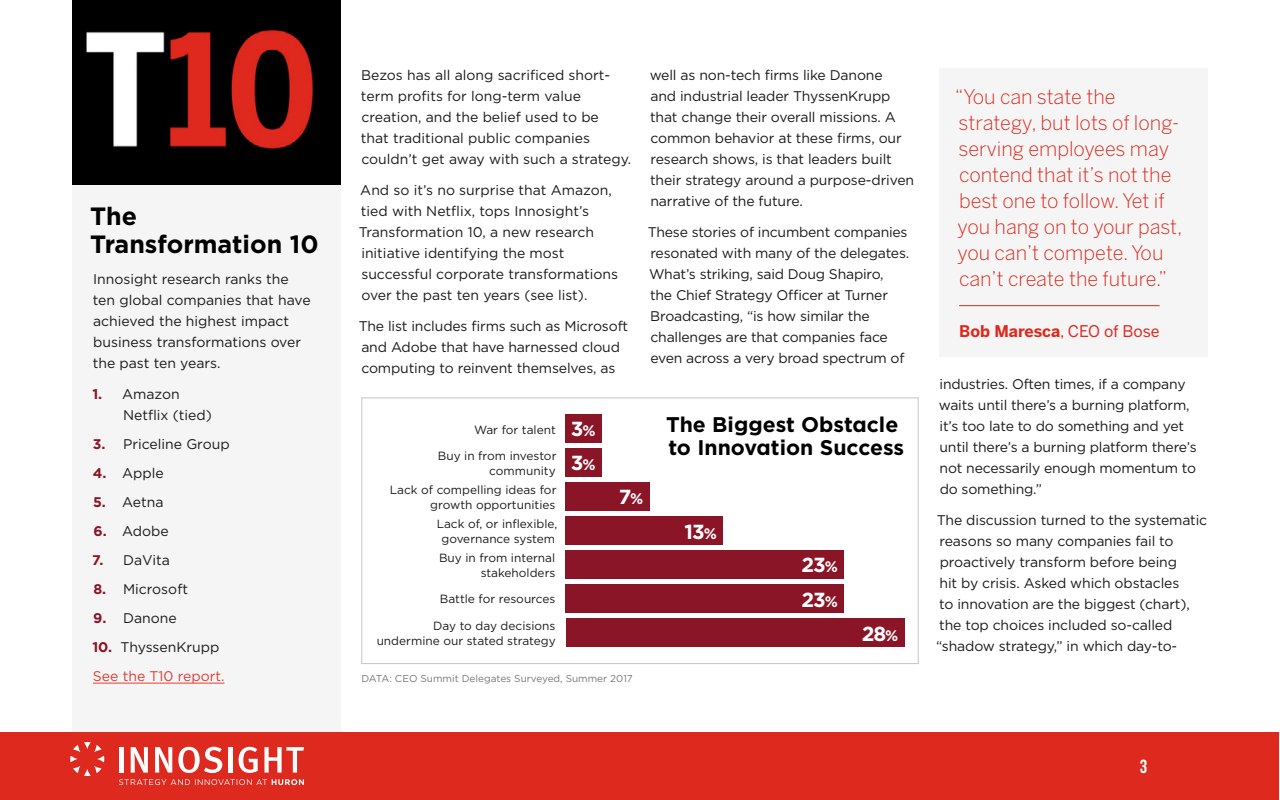
<style>
.page{position:relative;width:1280px;height:800px;background:#fff}
.page>*{position:absolute;margin:0;border:0;box-sizing:border-box;transform-origin:0 0}
.t1{font:700 25px/28px "Gotham";color:#000}
.t2{font:700 21.2px/23.8px "Gotham";color:#000}
.t3{font:700 20.4px/33.9px "Gotham";letter-spacing:-.05em;color:#fff}
.t4{font:300 20px/26px "Benton Sans";color:#dd291e}
.t5{font:700 19px "Bebas Neue";color:#fff}
.t6{font:700 16px "Benton Sans";letter-spacing:-.005em;color:#dd291e}
.t7{font:14px/21px "Gotham";letter-spacing:-.01em;color:#1a1a1a}
.t8{font:14px/29px "Gotham";color:#e03e35}
.t9{font:11.9px/15.3px "Gotham";color:#1a1a1a;text-align:right}
.t10{font:10px "Gotham";color:#787878}
.s1{font-weight:700;color:#8a1526}
.s2{color:#1a1a1a}
.s3{font-size:15.3px}
.s4{font-weight:400}
</style>
<div class="page">
<div style="left:72px;top:0;width:268px;height:780px;background:#f5f5f5"></div>
<hr style="left:93px;top:683px;width:132px;height:1px;background:#e03e35">
<img style="left:72px;top:0;width:268px;height:184px">
<div style="left:361px;top:397px;width:558px;height:267px;border:1px solid #c1c6c8"></div>
<div style="left:566px;top:618px;width:338px;height:29px;background:#8a1526"></div>
<div style="left:566px;top:584px;width:278px;height:29px;background:#8a1526"></div>
<div style="left:566px;top:550px;width:278px;height:29px;background:#8a1526"></div>
<div style="left:566px;top:516px;width:157px;height:29px;background:#8a1526"></div>
<div style="left:566px;top:482px;width:84px;height:29px;background:#8a1526"></div>
<div style="left:566px;top:448px;width:36px;height:29px;background:#8a1526"></div>
<div style="left:566px;top:415px;width:36px;height:28px;background:#8a1526"></div>
<div style="left:939px;top:68px;width:269px;height:289px;background:#f5f5f5"></div>
<hr style="left:959px;top:305px;width:201px;height:1px;background:#dd291e">
<div style="left:0;top:732px;width:1280px;height:68px;background:#dd291e"></div>
<svg style="left:70px;top:742px;width:34px;height:34px"></svg>
<div style="left:119px;top:747px;width:5px;height:26px;background:#fff"></div>
<svg style="left:131px;top:747px;width:17px;height:26px"></svg>
<svg style="left:155px;top:747px;width:17px;height:26px"></svg>
<svg style="left:178px;top:747px;width:44px;height:26px"></svg>
<div style="left:228px;top:747px;width:5px;height:26px;background:#fff"></div>
<svg style="left:239px;top:747px;width:19px;height:26px"></svg>
<svg style="left:264px;top:747px;width:40px;height:26px"></svg>
<svg style="left:119px;top:779px;width:185px;height:6px"></svg>
<h1 class="t1" style="left:90px;top:202px;width:230px">The<br>Transformation 10</h1>
<p class="t7" style="left:93px;top:268px;width:219px">Innosight research ranks the ten global companies that have achieved the highest impact business transformations over the past ten years.</p>
<p class="t7" style="left:123px;top:383px;width:90px;text-indent:-31px"><span class="s1">1.</span> Amazon<br>Netflix (tied)</p>
<p class="t7" style="left:93px;top:433px;width:138px"><span class="s1">3.</span> Priceline Group</p>
<p class="t7" style="left:93px;top:462px;width:73px"><span class="s1">4.</span> Apple</p>
<p class="t7" style="left:93px;top:491px;width:72px"><span class="s1">5.</span> Aetna</p>
<p class="t7" style="left:93px;top:520px;width:77px"><span class="s1">6.</span> Adobe</p>
<p class="t7" style="left:92px;top:549px;width:79px"><span class="s1">7.</span> DaVita</p>
<p class="t7" style="left:93px;top:578px;width:96px"><span class="s1">8.</span> Microsoft</p>
<p class="t7" style="left:93px;top:607px;width:85px"><span class="s1">9.</span> Danone</p>
<p class="t8" style="left:92px;top:632px;width:134px"><span class="s1">10.</span> <span class="s2">ThyssenKrupp<br></span>See the T10 report.</p>
<p class="t7" style="left:361px;top:64px;width:272px">Bezos has all along sacrificed short&shy;term profits for long-term value creation, and the belief used to be<br>that traditional public companies couldn’t get away with such a strategy.</p>
<p class="t7" style="left:359px;top:179px;width:261px">And so it’s no surprise that Amazon, tied with Netflix, tops Innosight’s Transformation 10, a new research initiative identifying the most successful corporate transformations over the past ten years (see list).</p>
<p class="t7" style="left:359px;top:315px;width:271px">The list includes firms such as Microsoft and Adobe that have harnessed cloud computing to reinvent themselves, as</p>
<p class="t7" style="left:650px;top:64px;width:266px">well as non-tech firms like Danone<br>and industrial leader ThyssenKrupp that change their overall missions. A common behavior at these firms, our research shows, is that leaders built their strategy around a purpose-driven narrative of the future.</p>
<p class="t7" style="left:648px;top:221px;width:263px">These stories of incumbent companies resonated with many of the delegates.<br>What’s striking, said Doug Shapiro,<br>the Chief Strategy Officer at Turner Broadcasting, “is how similar the challenges are that companies face even across a very broad spectrum of</p>
<p class="t9" style="left:474px;top:422px;width:83px">War for talent</p>
<p class="t9" style="left:438px;top:448px;width:120px">Buy in from investor community</p>
<p class="t9" style="left:390px;top:482px;width:168px">Lack of compelling ideas for growth opportunities</p>
<p class="t9" style="left:437px;top:516px;width:122px;text-align:center">Lack of, or inflexible, governance system</p>
<p class="t9" style="left:439px;top:550px;width:118px">Buy in from internal stakeholders</p>
<p class="t9" style="left:440px;top:591px;width:117px">Battle for resources</p>
<p class="t9" style="left:377px;top:618px;width:181px">Day to day decisions undermine our stated strategy</p>
<h3 class="t3" style="left:571px;top:412px;width:26px">3<span class="s3">%<br></span>3<span class="s3">%</span></h3>
<h3 class="t3" style="left:619px;top:480px;width:26px">7<span class="s3">%</span></h3>
<p class="t10" style="left:362px;top:672px;width:273px">DATA: CEO Summit Delegates Surveyed, Summer 2017</p>
<h2 class="t2" style="left:666px;top:412px;width:240px">The Biggest Obstacle to Innovation Success</h2>
<h3 class="t3" style="left:684px;top:515px;width:34px">13<span class="s3">%</span></h3>
<h3 class="t3" style="left:801px;top:547px;width:38px;line-height:34.6px">23<span class="s3">%<br></span>23<span class="s3">%</span></h3>
<h3 class="t3" style="left:862px;top:616px;width:38px">28<span class="s3">%</span></h3>
<h3 class="t4" style="left:955px;top:84px;width:229px">“You can state the strategy, but lots of long&shy;serving employees may contend that it’s not the best one to follow. Yet if you hang on to your past, you can’t compete. You can’t create the future.”</h3>
<p class="t6" style="left:959px;top:322px;width:202px">Bob Maresca<span class="s4">, CEO of Bose</span></p>
<p class="t7" style="left:939px;top:374px;width:259px">industries. Often times, if a company waits until there’s a burning platform, it’s too late to do something and yet until there’s a burning platform there’s not necessarily enough momentum to do something.”</p>
<p class="t7" style="left:936px;top:510px;width:273px">The discussion turned to the systematic reasons so many companies fail to proactively transform before being<br>hit by crisis. Asked which obstacles<br>to innovation are the biggest (chart), the top choices included so-called “shadow strategy,” in which day-to-</p>
<h3 class="t5" style="left:1140px;top:756px;width:9px">3</h3>
</div>
